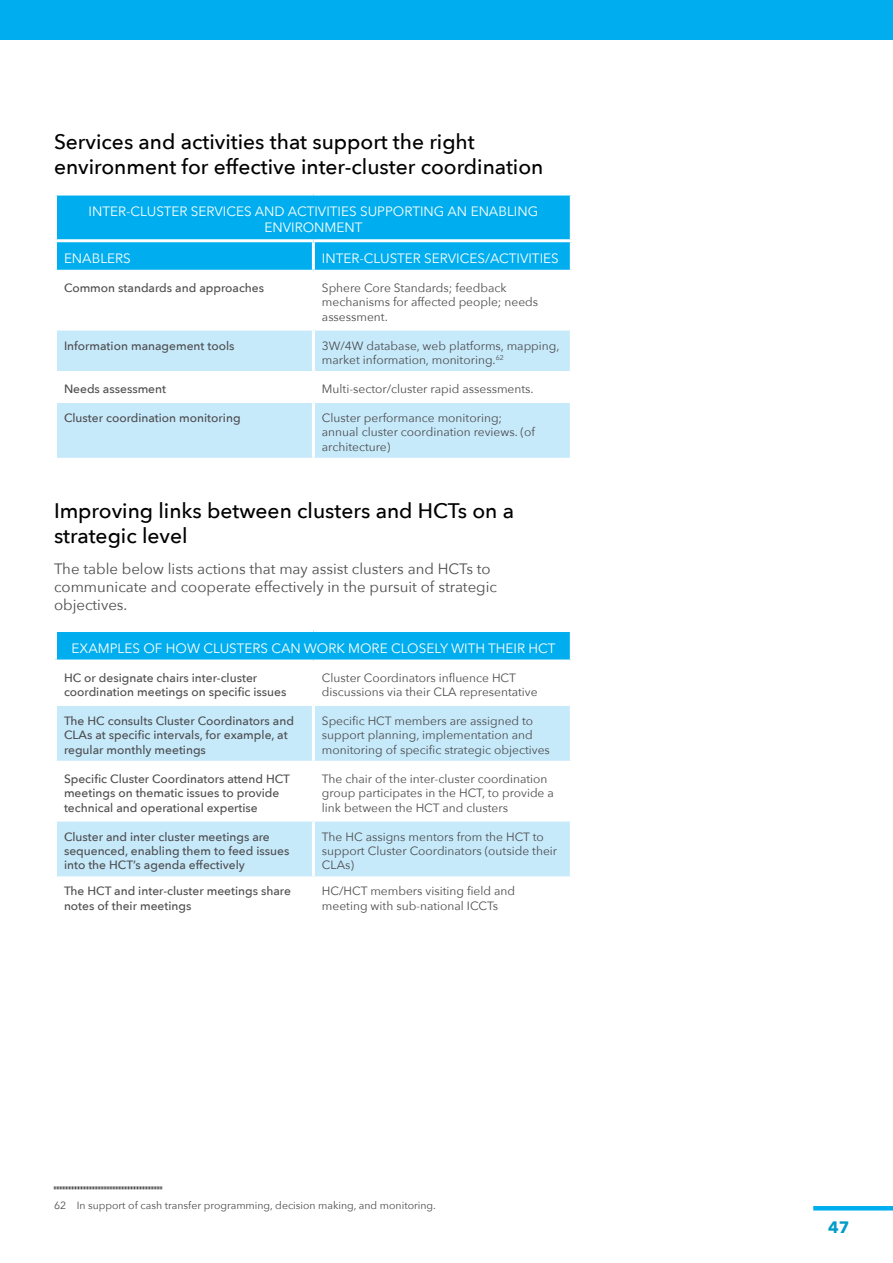
<style>
.page{position:relative;width:893px;height:1263px;background:#fff}
.page>*{position:absolute;margin:0;border:0;box-sizing:border-box;transform-origin:0 0}
.t1{font:500 21px/25.2px "Avenir Next";color:#000}
.t2{font:700 16.5px "Avenir Next";color:#009cc9}
.t3{font:15px/18px "Avenir Next";color:#4d4d4f}
.t4{font:13.5px "Avenir Next";color:#fff}
.t5{font:12px/14.4px "Avenir Next";color:#4d4d4f}
.t6{font:500 12px/14.4px "Avenir Next";color:#4d4d4f}
.t7{font:10.5px "Avenir Next";color:#4d4d4f}
</style>
<div class="page">
<div style="left:0;top:0;width:893px;height:40px;background:#00aeef"></div>
<hr style="left:813px;top:1206px;width:80px;height:4px;background:#00aeef">
<div style="left:57px;top:196px;width:513px;height:74px;background:#00aeef"></div>
<svg style="left:57px;top:331px;width:513px;height:127px;fill:#c7eafb"></svg>
<hr style="left:54px;top:239px;width:259px;height:3px;background:#fff">
<hr style="left:313px;top:239px;width:260px;height:3px;background:#fff">
<hr style="left:312px;top:242px;width:3px;height:28px;background:#fff">
<hr style="left:312px;top:331px;width:3px;height:40px;background:#fff">
<hr style="left:54px;top:371px;width:259px;height:3px;background:#fff">
<hr style="left:313px;top:371px;width:260px;height:3px;background:#fff">
<hr style="left:312px;top:374px;width:3px;height:26px;background:#fff">
<hr style="left:54px;top:400px;width:259px;height:3px;background:#fff">
<hr style="left:313px;top:400px;width:260px;height:3px;background:#fff">
<hr style="left:312px;top:403px;width:3px;height:55px;background:#fff">
<div style="left:56px;top:630px;width:515px;height:31px;background:#00aeef"></div>
<svg style="left:57px;top:706px;width:513px;height:170px;fill:#c7eafb"></svg>
<hr style="left:54px;top:629px;width:259px;height:3px;background:#fff">
<hr style="left:54px;top:632px;width:3px;height:27px;background:#fff">
<hr style="left:313px;top:629px;width:260px;height:3px;background:#fff">
<hr style="left:570px;top:632px;width:3px;height:27px;background:#fff">
<hr style="left:54px;top:659px;width:259px;height:3px;background:#fff">
<hr style="left:313px;top:659px;width:260px;height:3px;background:#fff">
<hr style="left:312px;top:706px;width:3px;height:55px;background:#fff">
<hr style="left:54px;top:761px;width:259px;height:3px;background:#fff">
<hr style="left:313px;top:761px;width:260px;height:3px;background:#fff">
<hr style="left:312px;top:764px;width:3px;height:54px;background:#fff">
<hr style="left:54px;top:818px;width:259px;height:3px;background:#fff">
<hr style="left:313px;top:818px;width:260px;height:3px;background:#fff">
<hr style="left:312px;top:821px;width:3px;height:55px;background:#fff">
<svg style="left:54px;top:1186px;width:108px;height:3px"></svg>
<h1 class="t1" style="left:54px;top:128px;width:491px">Services and activities that support the right environment for effective inter-cluster coordination</h1>
<p class="t4" style="left:89px;top:200px;width:13px">Inter</p>
<p class="t4" style="left:126px;top:200px;width:14px">-cluster</p>
<p class="t4" style="left:191px;top:200px;width:16px">Services</p>
<p class="t4" style="left:255px;top:200px;width:11px">and</p>
<p class="t4" style="left:288px;top:200px;width:17px">Activities</p>
<p class="t4" style="left:360px;top:200px;width:17px">Supporting</p>
<p class="t4" style="left:447px;top:200px;width:41px">an Enabling</p>
<p class="t4" style="left:265px;top:216px;width:18px">Environment</p>
<p class="t4" style="left:64px;top:247px;width:18px">Enablers</p>
<p class="t4" style="left:322px;top:247px;width:13px">Inter</p>
<p class="t4" style="left:359px;top:247px;width:14px">-cluster</p>
<p class="t4" style="left:424px;top:247px;width:16px">Services</p>
<p class="t4" style="left:485px;top:247px;width:22px">/Activities</p>
<p class="t6" style="left:64px;top:280px;width:202px">Common standards and approaches</p>
<p class="t5" style="left:322px;top:280px;width:218px">Sphere Core Standards; feedback mechanisms for affected people; needs assessment.</p>
<p class="t6" style="left:64px;top:338px;width:172px">Information management tools</p>
<p class="t5" style="left:322px;top:338px;width:239px">3W/4W database, web platforms, mapping, market information, monitoring.<sup>62</sup></p>
<p class="t6" style="left:64px;top:381px;width:104px">Needs assessment</p>
<p class="t5" style="left:322px;top:381px;width:213px">Multi-sector/cluster rapid assessments.</p>
<p class="t6" style="left:64px;top:410px;width:178px">Cluster coordination monitoring</p>
<p class="t5" style="left:322px;top:410px;width:215px">Cluster performance monitoring; annual cluster coordination reviews. (of architecture)</p>
<h1 class="t1" style="left:54px;top:498px;width:462px">Improving links between clusters and HCTs on a strategic level</h1>
<p class="t3" style="left:54px;top:559px;width:444px">The table below lists actions that may assist clusters and HCTs to communicate and cooperate effectively in the pursuit of strategic objectives.</p>
<p class="t4" style="left:72px;top:636px;width:27px">Examples</p>
<p class="t4" style="left:143px;top:636px;width:35px">of how</p>
<p class="t4" style="left:203px;top:636px;width:9px">clusters</p>
<p class="t4" style="left:271px;top:636px;width:11px">can</p>
<p class="t4" style="left:304px;top:636px;width:12px">work</p>
<p class="t4" style="left:348px;top:636px;width:11px">more</p>
<p class="t4" style="left:391px;top:636px;width:10px">closel</p>
<p class="t4" style="left:440px;top:636px;width:21px">y with</p>
<p class="t4" style="left:488px;top:636px;width:9px">their</p>
<p class="t4" style="left:528px;top:636px;width:29px">HCT</p>
<p class="t6" style="left:64px;top:670px;width:224px">HC or designate chairs inter-cluster coordination meetings on specific issues</p>
<p class="t5" style="left:322px;top:670px;width:217px">Cluster Coordinators influence HCT discussions via their CLA representative</p>
<p class="t6" style="left:64px;top:713px;width:232px">The HC consults Cluster Coordinators and<br>CLAs at specific intervals, for example, at regular monthly meetings</p>
<p class="t5" style="left:322px;top:713px;width:229px">Specific HCT members are assigned to support planning, implementation and monitoring of specific strategic objectives</p>
<p class="t6" style="left:64px;top:771px;width:227px">Specific Cluster Coordinators attend HCT meetings on thematic issues to provide technical and operational expertise</p>
<p class="t5" style="left:322px;top:771px;width:233px">The chair of the inter-cluster coordination group participates in the HCT, to provide a link between the HCT and clusters</p>
<p class="t6" style="left:64px;top:829px;width:227px">Cluster and inter cluster meetings are sequenced, enabling them to feed issues into the HCT’s agenda effectively</p>
<p class="t5" style="left:322px;top:829px;width:237px">The HC assigns mentors from the HCT to support Cluster Coordinators (outside their<br>CLAs)</p>
<p class="t6" style="left:64px;top:883px;width:228px">The HCT and inter-cluster meetings share notes of their meetings</p>
<p class="t5" style="left:322px;top:883px;width:195px">HC/HCT members visiting field and meeting with sub-national ICCTs</p>
<p class="t7" style="left:54px;top:1196px;width:383px">62 In support of cash transfer programming, decision making, and monitoring.</p>
<h2 class="t2" style="left:828px;top:1213px;width:23px">47</h2>
</div>
